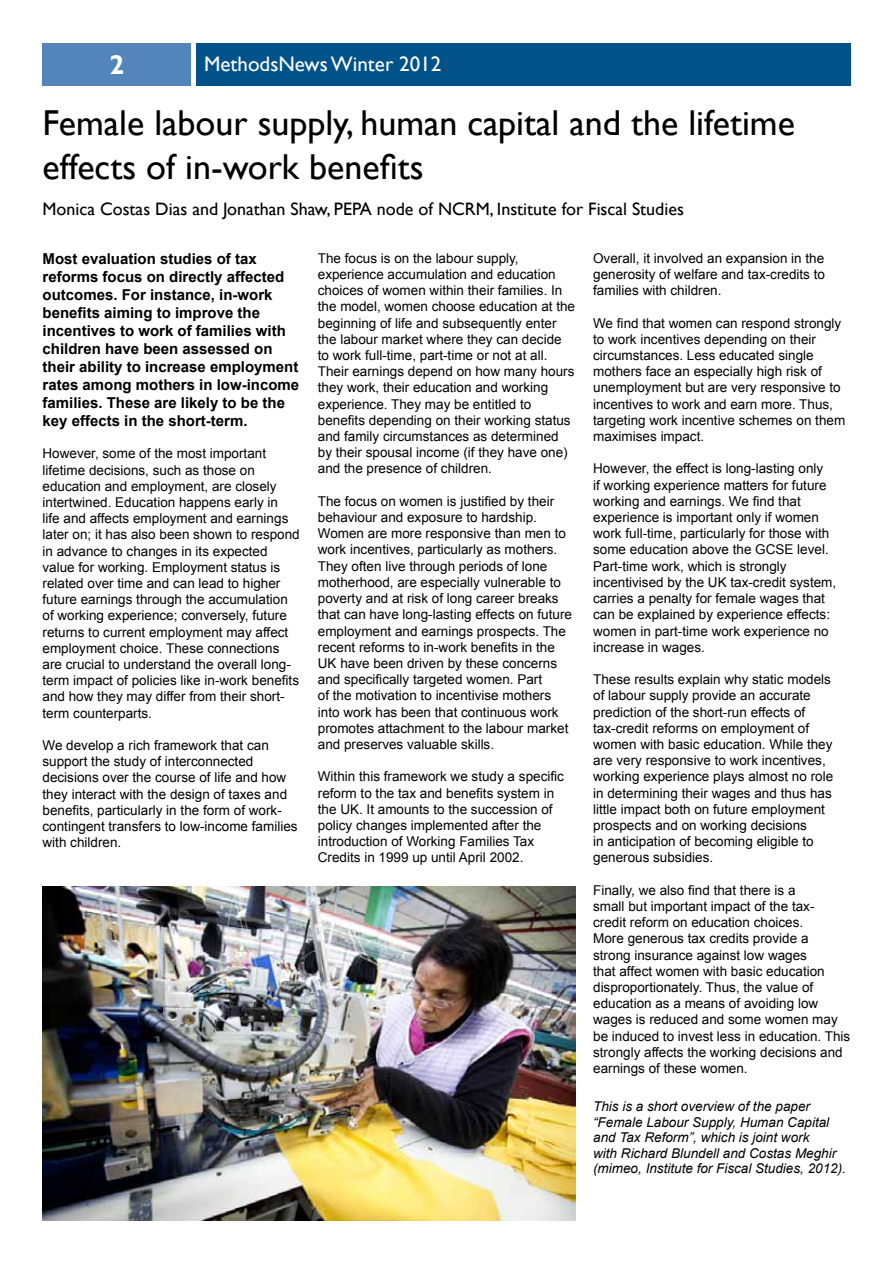
<style>
.page{position:relative;width:893px;height:1263px;background:#fff}
.page>*{position:absolute;margin:0;border:0;box-sizing:border-box;transform-origin:0 0}
.t1{font:36px/43.2px "Gill Sans";color:#000}
.t2{font:700 27px "Gill Sans";color:#fff}
.t3{font:21px "Gill Sans";color:#fff}
.t4{font:18px "Gill Sans";color:#000}
.t5{font:700 15px/18px "Arial";color:#000}
.t6{font:13.5px/16.2px "Arial";color:#000}
.t7{font:italic 13.5px/15.6px "Arial";color:#000}
</style>
<div class="page">
<div style="left:43px;top:43px;width:148px;height:42px;background:#5385bb"></div>
<div style="left:196px;top:43px;width:654px;height:42px;background:#005288"></div>
<img style="left:43px;top:887px;width:532px;height:333px">
<h2 class="t2" style="left:109px;top:48px;width:16px">2</h2>
<h3 class="t3" style="left:204px;top:52px;width:239px">MethodsNews Winter 2012</h3>
<h1 class="t1" style="left:43px;top:102px;width:754px">Female labour supply, human capital and the lifetime effects of in-work benefits</h1>
<h3 class="t4" style="left:43px;top:198px;width:643px">Monica Costas Dias and Jonathan Shaw, PEPA node of NCRM, Institute for Fiscal Studies</h3>
<p class="t5" style="left:43px;top:250px;width:258px">Most evaluation studies of tax reforms focus on directly affected outcomes. For instance, in-work benefits aiming to improve the incentives to work of families with children have been assessed on their ability to increase employment rates among mothers in low-income families. These are likely to be the key effects in the short-term.</p>
<p class="t6" style="left:43px;top:446px;width:259px">However, some of the most important lifetime decisions, such as those on education and employment, are closely intertwined. Education happens early in<br>life and affects employment and earnings later on; it has also been shown to respond in advance to changes in its expected value for working. Employment status is related over time and can lead to higher future earnings through the accumulation of working experience; conversely, future returns to current employment may affect employment choice. These connections are crucial to understand the overall long&shy;term impact of policies like in-work benefits and how they may differ from their short&shy;term counterparts.</p>
<p class="t6" style="left:43px;top:737px;width:257px">We develop a rich framework that can support the study of interconnected decisions over the course of life and how they interact with the design of taxes and benefits, particularly in the form of work&shy;contingent transfers to low-income families with children.</p>
<p class="t6" style="left:318px;top:250px;width:259px">The focus is on the labour supply, experience accumulation and education choices of women within their families. In the model, women choose education at the beginning of life and subsequently enter the labour market where they can decide to work full-time, part-time or not at all.<br>Their earnings depend on how many hours they work, their education and working experience. They may be entitled to benefits depending on their working status and family circumstances as determined by their spousal income (if they have one) and the presence of children.</p>
<p class="t6" style="left:318px;top:493px;width:256px">The focus on women is justified by their behaviour and exposure to hardship.<br>Women are more responsive than men to work incentives, particularly as mothers.<br>They often live through periods of lone motherhood, are especially vulnerable to poverty and at risk of long career breaks that can have long-lasting effects on future employment and earnings prospects. The recent reforms to in-work benefits in the UK have been driven by these concerns and specifically targeted women. Part<br>of the motivation to incentivise mothers into work has been that continuous work promotes attachment to the labour market and preserves valuable skills.</p>
<p class="t6" style="left:318px;top:769px;width:248px">Within this framework we study a specific reform to the tax and benefits system in the UK. It amounts to the succession of policy changes implemented after the introduction of Working Families Tax Credits in 1999 up until April 2002.</p>
<p class="t6" style="left:593px;top:250px;width:233px;text-align:justify">Overall, it involved an expansion in the generosity of welfare and tax-credits to families with children.</p>
<p class="t6" style="left:593px;top:315px;width:254px">We find that women can respond strongly to work incentives depending on their circumstances. Less educated single mothers face an especially high risk of unemployment but are very responsive to incentives to work and earn more. Thus, targeting work incentive schemes on them maximises impact.</p>
<p class="t6" style="left:593px;top:461px;width:245px">However, the effect is long-lasting only<br>if working experience matters for future working and earnings. We find that experience is important only if women work full-time, particularly for those with some education above the GCSE level.<br>Part-time work, which is strongly incentivised by the UK tax-credit system, carries a penalty for female wages that can be explained by experience effects: women in part-time work experience no increase in wages.</p>
<p class="t6" style="left:593px;top:671px;width:242px">These results explain why static models of labour supply provide an accurate prediction of the short-run effects of tax-credit reforms on employment of women with basic education. While they are very responsive to work incentives, working experience plays almost no role in determining their wages and thus has little impact both on future employment prospects and on working decisions<br>in anticipation of becoming eligible to generous subsidies.</p>
<p class="t6" style="left:593px;top:882px;width:259px">Finally, we also find that there is a<br>small but important impact of the tax&shy;credit reform on education choices.<br>More generous tax credits provide a<br>strong insurance against low wages<br>that affect women with basic education disproportionately. Thus, the value of education as a means of avoiding low wages is reduced and some women may be induced to invest less in education. This strongly affects the working decisions and earnings of these women.</p>
<p class="t7" style="left:593px;top:1099px;width:254px">This is a short overview of the paper “Female Labour Supply, Human Capital and Tax Reform”, which is joint work<br>with Richard Blundell and Costas Meghir (mimeo, Institute for Fiscal Studies, 2012).</p>
</div>
